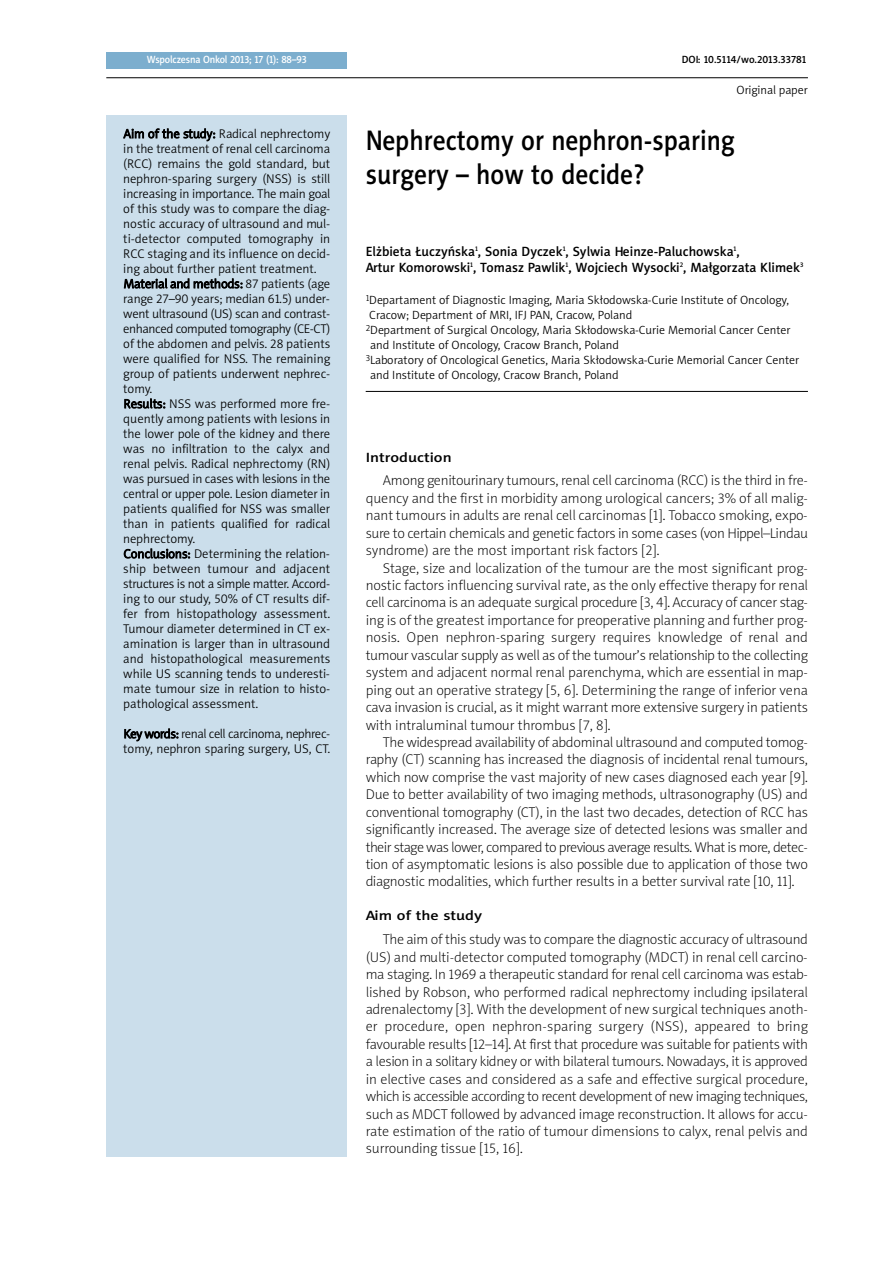
<style>
.page{position:relative;width:893px;height:1263px;background:#fff}
.page>*{position:absolute;margin:0;border:0;box-sizing:border-box;transform-origin:0 0}
.t1{font:28.5px/34.5px "Naomi Sans EFNPS Medium";color:#000;scale:.9 1}
.t2{font:14.25px/17.4px "Naomi Sans EFNPS Thin";letter-spacing:-.01em;color:#000;text-align:justify}
.t3{font:13.5px/16.5px "Naomi Sans EFNPS Medium";color:#000}
.t4{font:13.5px "Naomi Sans EFNPS Medium";color:#000;scale:1.2 1}
.t5{font:12.75px/15px "Naomi Sans EFNPS Light";color:#000}
.t6{font:12.75px/15px "Naomi Sans EFNPS Light";letter-spacing:-.025em;color:#000}
.t7{font:12px "Naomi Sans EFNPS Light";color:#000}
.t8{font:10.5px "Naomi Sans EFNPS Medium";letter-spacing:-.015em;color:#fff;scale:.95 1}
.t9{font:10.5px "Naomi Sans EFNPS Medium";color:#000}
</style>
<div class="page">
<div style="left:106px;top:115px;width:241px;height:1042px;background:#cbdeeb"></div>
<div style="left:106px;top:52px;width:241px;height:16px;background:#7caece"></div>
<hr style="left:106px;top:77px;width:702px;height:1px;background:#000">
<hr style="left:366px;top:391px;width:442px;height:1px;background:#000">
<p class="t8" style="left:147px;top:55px;width:170px">Wspolczesna Onkol 2013; 17 (1): 88–93</p>
<p class="t5" style="left:123px;top:127px;width:208px">Aim of the study: Radical nephrectomy in the treatment of renal cell carcinoma (RCC) remains the gold standard, but nephron-sparing surgery (NSS) is still increasing in importance. The main goal of this study was to compare the diag&shy;nostic accuracy of ultrasound and mul&shy;ti-detector computed tomography in RCC staging and its influence on decid&shy;ing about further patient treatment.<br>Material and methods: 87 patients (age range 27–90 years; median 61.5) under&shy;went ultrasound (US) scan and contrast&shy;enhanced computed tomography (CE-CT) of the abdomen and pelvis. 28 patients were qualified for NSS. The remaining group of patients underwent nephrec&shy;tomy.<br>Results: NSS was performed more fre&shy;quently among patients with lesions in the lower pole of the kidney and there was no infiltration to the calyx and renal pelvis. Radical nephrectomy (RN) was pursued in cases with lesions in the central or upper pole. Lesion diameter in patients qualified for NSS was smaller than in patients qualified for radical nephrectomy.<br>Conclusions: Determining the relation&shy;ship between tumour and adjacent structures is not a simple matter. Accord&shy;ing to our study, 50% of CT results dif&shy;fer from histopathology assessment.<br>Tumour diameter determined in CT ex&shy;amination is larger than in ultrasound and histopathological measurements while US scanning tends to underesti&shy;mate tumour size in relation to histo&shy;pathological assessment.</p>
<p class="t6" style="left:123px;top:727px;width:208px">Key words: renal cell carcinoma, nephrec&shy;tomy, nephron sparing surgery, US, CT.</p>
<p class="t9" style="left:682px;top:55px;width:126px">DOI: 10.5114/wo.2013.33781</p>
<p class="t7" style="left:736px;top:85px;width:73px">Original paper</p>
<h1 class="t1" style="left:366px;top:125px;width:411px">Nephrectomy or nephron-sparing surgery – how to decide?</h1>
<p class="t3" style="left:366px;top:244px;width:439px">Elżbieta Łuczyńska<sup>1</sup>, Sonia Dyczek<sup>1</sup>, Sylwia Heinze-Paluchowska<sup>1</sup>,<br>Artur Komorowski<sup>1</sup>, Tomasz Pawlik<sup>1</sup>, Wojciech Wysocki<sup>2</sup>, Małgorzata Klimek<sup>3</sup></p>
<p class="t7" style="left:366px;top:296px;width:425px"><sup>1</sup>Departament of Diagnostic Imaging, Maria Skłodowska-Curie Institute of Oncology,</p>
<p class="t7" style="left:369px;top:311px;width:264px">Cracow; Department of MRI, IFJ PAN, Cracow, Poland</p>
<p class="t7" style="left:366px;top:326px;width:426px"><sup>2</sup>Department of Surgical Oncology, Maria Skłodowska-Curie Memorial Cancer Center</p>
<p class="t7" style="left:370px;top:341px;width:250px">and Institute of Oncology, Cracow Branch, Poland</p>
<p class="t7" style="left:366px;top:356px;width:435px"><sup>3</sup>Laboratory of Oncological Genetics, Maria Skłodowska-Curie Memorial Cancer Center</p>
<p class="t7" style="left:370px;top:371px;width:250px">and Institute of Oncology, Cracow Branch, Poland</p>
<p class="t4" style="left:366px;top:452px;width:73px">Introduction</p>
<p class="t2" style="left:366px;top:473px;width:444px;text-indent:17px">Among genitourinary tumours, renal cell carcinoma (RCC) is the third in fre&shy;quency and the first in morbidity among urological cancers; 3% of all malig&shy;nant tumours in adults are renal cell carcinomas [1]. Tobacco smoking, expo&shy;sure to certain chemicals and genetic factors in some cases (von Hippel–Lindau syndrome) are the most important risk factors [2].</p>
<p class="t2" style="left:366px;top:560px;width:444px;text-indent:17px">Stage, size and localization of the tumour are the most significant prog&shy;nostic factors influencing survival rate, as the only effective therapy for renal cell carcinoma is an adequate surgical procedure [3, 4]. Accuracy of cancer stag&shy;ing is of the greatest importance for preoperative planning and further prog&shy;nosis. Open nephron-sparing surgery requires knowledge of renal and tumour vascular supply as well as of the tumour’s relationship to the collecting system and adjacent normal renal parenchyma, which are essential in map&shy;ping out an operative strategy [5, 6]. Determining the range of inferior vena cava invasion is crucial, as it might warrant more extensive surgery in patients with intraluminal tumour thrombus [7, 8].</p>
<p class="t2" style="left:366px;top:735px;width:444px;text-indent:17px">The widespread availability of abdominal ultrasound and computed tomog&shy;raphy (CT) scanning has increased the diagnosis of incidental renal tumours, which now comprise the vast majority of new cases diagnosed each year [9].<br>Due to better availability of two imaging methods, ultrasonography (US) and conventional tomography (CT), in the last two decades, detection of RCC has significantly increased. The average size of detected lesions was smaller and their stage was lower, compared to previous average results. What is more, detec&shy;tion of asymptomatic lesions is also possible due to application of those two diagnostic modalities, which further results in a better survival rate [10, 11].</p>
<p class="t4" style="left:366px;top:911px;width:99px">Aim of the study</p>
<p class="t2" style="left:366px;top:932px;width:444px;text-indent:17px">The aim of this study was to compare the diagnostic accuracy of ultrasound (US) and multi-detector computed tomography (MDCT) in renal cell carcino&shy;ma staging. In 1969 a therapeutic standard for renal cell carcinoma was estab&shy;lished by Robson, who performed radical nephrectomy including ipsilateral adrenalectomy [3]. With the development of new surgical techniques anoth&shy;er procedure, open nephron-sparing surgery (NSS), appeared to bring favourable results [12–14]. At first that procedure was suitable for patients with a lesion in a solitary kidney or with bilateral tumours. Nowadays, it is approved in elective cases and considered as a safe and effective surgical procedure, which is accessible according to recent development of new imaging techniques, such as MDCT followed by advanced image reconstruction. It allows for accu&shy;rate estimation of the ratio of tumour dimensions to calyx, renal pelvis and surrounding tissue [15, 16].</p>
</div>
